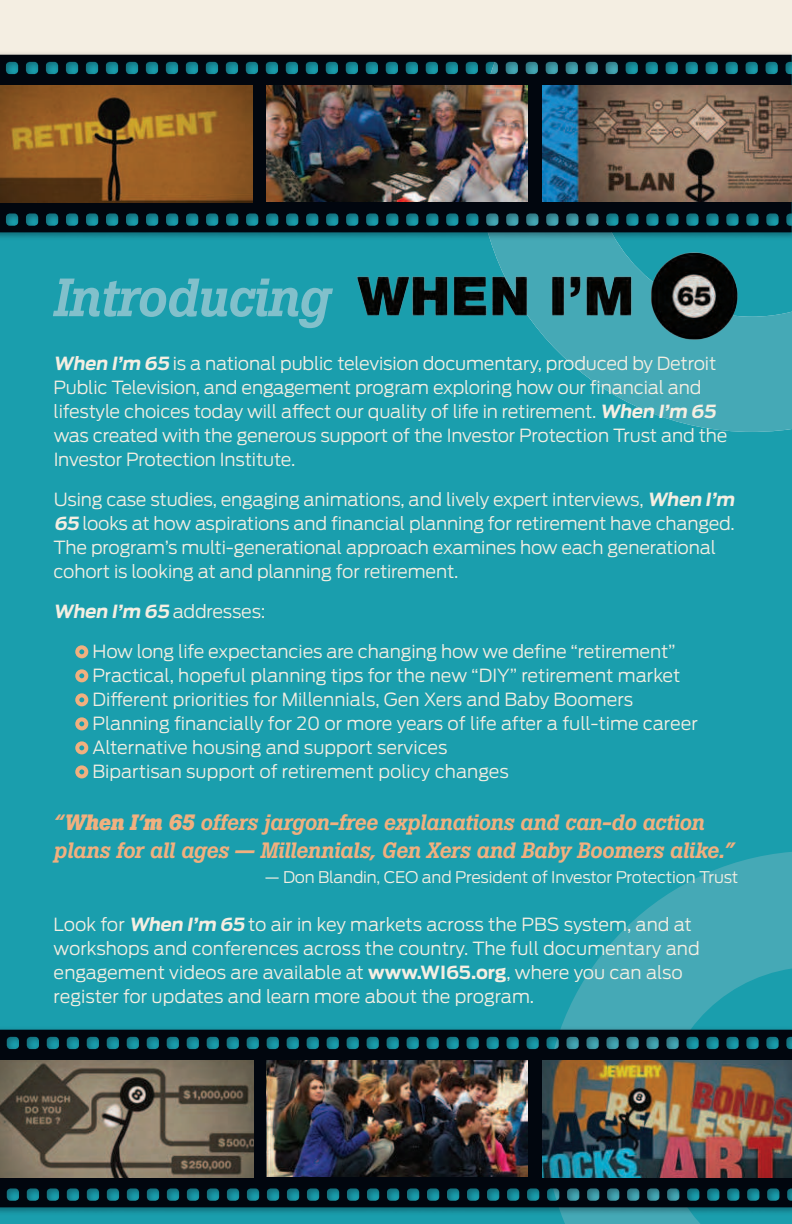
<style>
.page{position:relative;width:792px;height:1224px;background:#fff}
.page>*{position:absolute;margin:0;border:0;box-sizing:border-box;transform-origin:0 0}
.t1{font:italic 500 53.2px "Boton BQ";letter-spacing:-.02em;color:#82c0cb}
.t2{font:italic 500 22px/28px "Boton BQ";letter-spacing:-.015em;color:#f1b07f}
.t3{font:300 18px/24px "Antenna";letter-spacing:-.01em;color:#f4eee2}
.t4{font:300 16px "Antenna";letter-spacing:-.01em;color:#f4eee2}
.s1{font-weight:700;font-style:italic}
.s2{font-weight:700}
</style>
<div class="page">
<div style="left:0;top:55px;width:791px;height:1168px;background:#1a9ead"></div>
<svg style="left:561px;top:979px;width:24px;height:244px"></svg>
<svg style="left:490px;top:241px;width:301px;height:191px;fill:#45a9b6"></svg>
<div style="left:0;top:0;width:791px;height:55px;background:#f4eee2"></div>
<div style="left:0;top:51px;width:791px;height:190px;background:#01060e;opacity:.35"></div>
<svg style="left:0;top:55px;width:791px;height:177px;background:#09232b"></svg>
<img style="left:0;top:86px;width:252px;height:116px">
<img style="left:266px;top:86px;width:260px;height:116px">
<img style="left:541px;top:86px;width:250px;height:116px">
<img style="left:357px;top:250px;width:382px;height:93px">
<div style="left:0;top:1025px;width:791px;height:190px;background:#01060e;opacity:.35"></div>
<svg style="left:0;top:1029px;width:585px;height:177px;background:#08242d"></svg>
<img style="left:0;top:1060px;width:253px;height:116px">
<img style="left:267px;top:1060px;width:260px;height:116px">
<img style="left:542px;top:1060px;width:43px;height:116px">
<div style="left:75px;top:645px;width:13px;height:13px;border:4px solid #f1b07f;border-radius:50%"></div>
<div style="left:75px;top:669px;width:13px;height:13px;border:4px solid #f1b07f;border-radius:50%"></div>
<div style="left:75px;top:693px;width:13px;height:13px;border:4px solid #f1b07f;border-radius:50%"></div>
<div style="left:75px;top:717px;width:13px;height:13px;border:4px solid #f1b07f;border-radius:50%"></div>
<div style="left:75px;top:741px;width:13px;height:13px;border:4px solid #f1b07f;border-radius:50%"></div>
<div style="left:75px;top:765px;width:13px;height:13px;border:4px solid #f1b07f;border-radius:50%"></div>
<img style="left:585px;top:852px;width:206px;height:371px">
<h1 class="t1" style="left:53px;top:278px;width:278px">Introducing</h1>
<p class="t3" style="left:54px;top:352px;width:675px"><span class="s1">When I’m 65</span> is a national public television documentary, produced by Detroit Public Television, and engagement program exploring how our financial and lifestyle choices today will affect our quality of life in retirement. <span class="s1">When I’m 65 </span>was created with the generous support of the Investor Protection Trust and the Investor Protection Institute.</p>
<p class="t3" style="left:54px;top:488px;width:684px">Using case studies, engaging animations, and lively expert interviews, <span class="s1">When I’m 65</span> looks at how aspirations and financial planning for retirement have changed.<br>The program’s multi-generational approach examines how each generational cohort is looking at and planning for retirement.</p>
<p class="t3" style="left:54px;top:600px;width:213px"><span class="s1">When I’m 65</span> addresses:</p>
<p class="t3" style="left:92px;top:640px;width:606px">How long life expectancies are changing how we define “retirement” Practical, hopeful planning tips for the new “DIY” retirement market Different priorities for Millennials, Gen Xers and Baby Boomers Planning financially for 20 or more years of life after a full-time career Alternative housing and support services<br>Bipartisan support of retirement policy changes</p>
<p class="t2" style="left:54px;top:810px;width:681px">“<span class="s2">When I’m 65</span> offers jargon-free explanations and can-do action plans for all ages — Millennials, Gen Xers and Baby Boomers alike.”</p>
<p class="t4" style="left:264px;top:869px;width:475px">— Don Blandin, CEO and President of Investor Protection Trust</p>
<p class="t3" style="left:54px;top:912px;width:647px">Look for <span class="s1">When I’m 65</span> to air in key markets across the PBS system, and at workshops and conferences across the country. The full documentary and engagement videos are available at <span class="s2">www.WI65.org</span>, where you can also register for updates and learn more about the program.</p>
</div>
